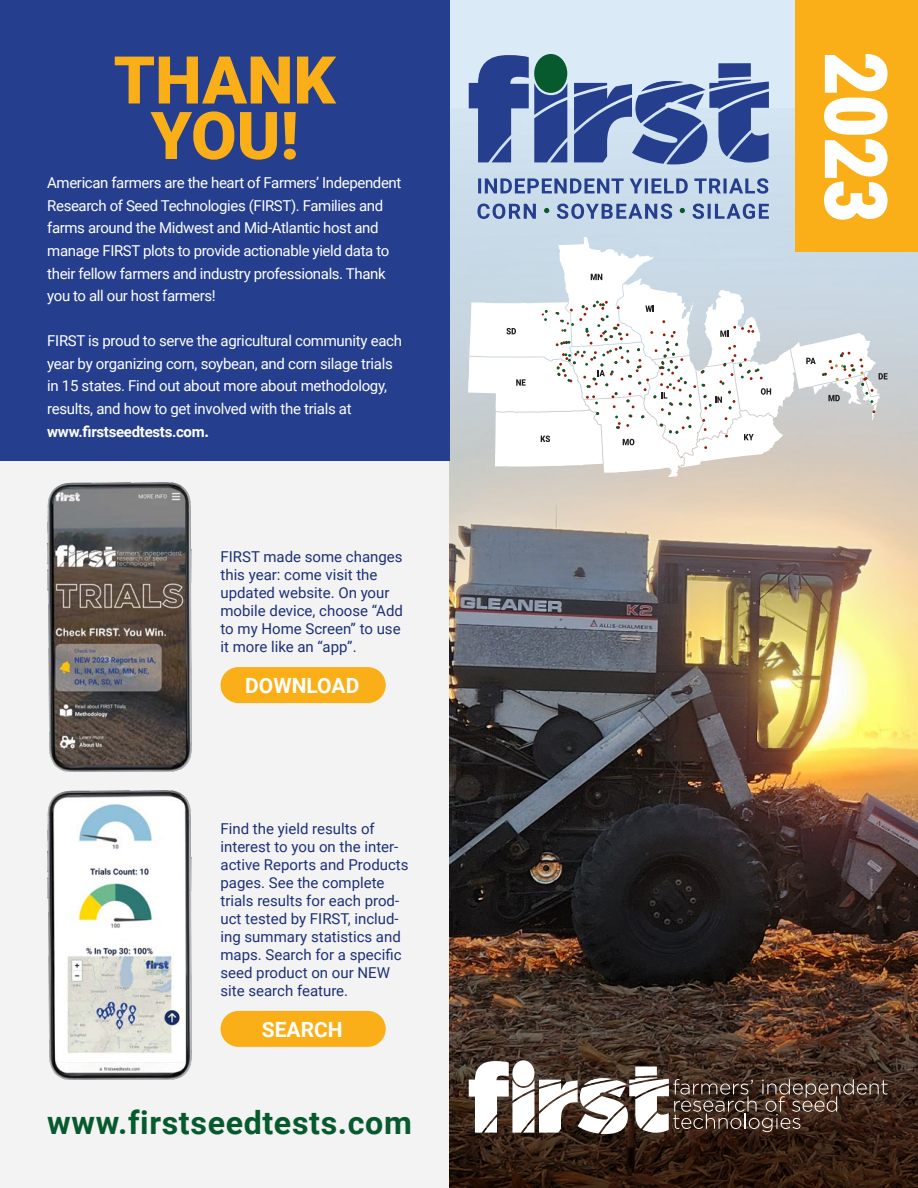
<style>
.page{position:relative;width:918px;height:1188px;background:#fff}
.page>*{position:absolute;margin:0;border:0;box-sizing:border-box;transform-origin:0 0}
.t1{font:900 66px/55.5px "Roboto";color:#faaf18;text-align:center}
.t2{font:700 32.1px "Roboto";letter-spacing:.02em;color:#075a2d}
.t3{font:700 21px "Roboto";color:#fff}
.t4{font:15px/22.5px "Roboto";letter-spacing:-.025em;color:#fff}
.t5{font:15px/18px "Roboto";color:#1c3177}
.s1{font-weight:700}
.s2{font-weight:900}
</style>
<div class="page">
<div style="left:0;top:452px;width:918px;height:736px;background:#f3f3f3"></div>
<div style="left:449px;top:0;width:469px;height:1188px;background:#daeaf6"></div>
<img style="left:449px;top:109px;width:469px;height:791px">
<svg style="left:449px;top:900px;width:469px;height:288px;background:#3c281d"></svg>
<div style="left:0;top:0;width:449px;height:461px;background:#253f8e"></div>
<img style="left:47px;top:482px;width:145px;height:289px">
<img style="left:47px;top:790px;width:145px;height:289px">
<div style="left:221px;top:667px;width:165px;height:36px;background:#faaf18;border-radius:18px"></div>
<div style="left:221px;top:1011px;width:165px;height:36px;background:#faaf18;border-radius:18px"></div>
<svg style="left:469px;top:1061px;width:419px;height:73px;background:#766860"></svg>
<div style="left:512px;top:1060px;width:22px;height:26px;background:#fff;border-radius:50%"></div>
<svg style="left:468px;top:237px;width:412px;height:240px;background:#dce2e5"></svg>
<svg style="left:806px;top:358px;width:10px;height:6px"></svg>
<svg style="left:879px;top:373px;width:9px;height:6px"></svg>
<svg style="left:822px;top:352px;width:51px;height:51px;background:#e2e1df"></svg>
<svg style="left:591px;top:274px;width:11px;height:6px"></svg>
<svg style="left:516px;top:379px;width:10px;height:7px"></svg>
<svg style="left:506px;top:328px;width:10px;height:6px"></svg>
<svg style="left:541px;top:301px;width:230px;height:148px;background:#f0f0f0"></svg>
<div style="left:796px;top:0;width:122px;height:252px;background:#faaf18"></div>
<svg style="left:574px;top:63px;width:195px;height:101px"></svg>
<svg style="left:469px;top:55px;width:98px;height:107px"></svg>
<div style="left:534px;top:54px;width:33px;height:39px;background:#075a2d;border-radius:50%"></div>
<svg style="left:478px;top:178px;width:290px;height:16px"></svg>
<svg style="left:477px;top:204px;width:292px;height:15px"></svg>
<svg style="left:824px;top:54px;width:64px;height:166px"></svg>
<h1 class="t1" style="left:114px;top:50px;width:224px">THANK<br>YOU!</h1>
<p class="t4" style="left:47px;top:171px;width:356px">American farmers are the heart of Farmers’ Independent Research of Seed Technologies (FIRST). Families and farms around the Midwest and Mid-Atlantic host and manage FIRST plots to provide actionable yield data to their fellow farmers and industry professionals. Thank you to all our host farmers!</p>
<p class="t4" style="left:47px;top:329px;width:356px">FIRST is proud to serve the agricultural community each year by organizing corn, soybean, and corn silage trials in 15 states. Find out about more about methodology, results, and how to get involved with the trials at <span class="s1">www.firstseedtests.com</span><span class="s2">.</span></p>
<p class="t5" style="left:221px;top:547px;width:184px">FIRST made some changes this year: come visit the updated website. On your mobile device, choose “Add to my Home Screen” to use it more like an “app”.</p>
<h3 class="t3" style="left:245px;top:671px;width:116px">DOWNLOAD</h3>
<p class="t5" style="left:221px;top:819px;width:190px">Find the yield results of interest to you on the inter&shy;active Reports and Products pages. See the complete trials results for each prod&shy;uct tested by FIRST, includ&shy;ing summary statistics and maps. Search for a specific seed product on our NEW site search feature.</p>
<h3 class="t3" style="left:262px;top:1015px;width:82px">SEARCH</h3>
<h2 class="t2" style="left:47px;top:1100px;width:366px">www.firstseedtests.com</h2>
</div>
